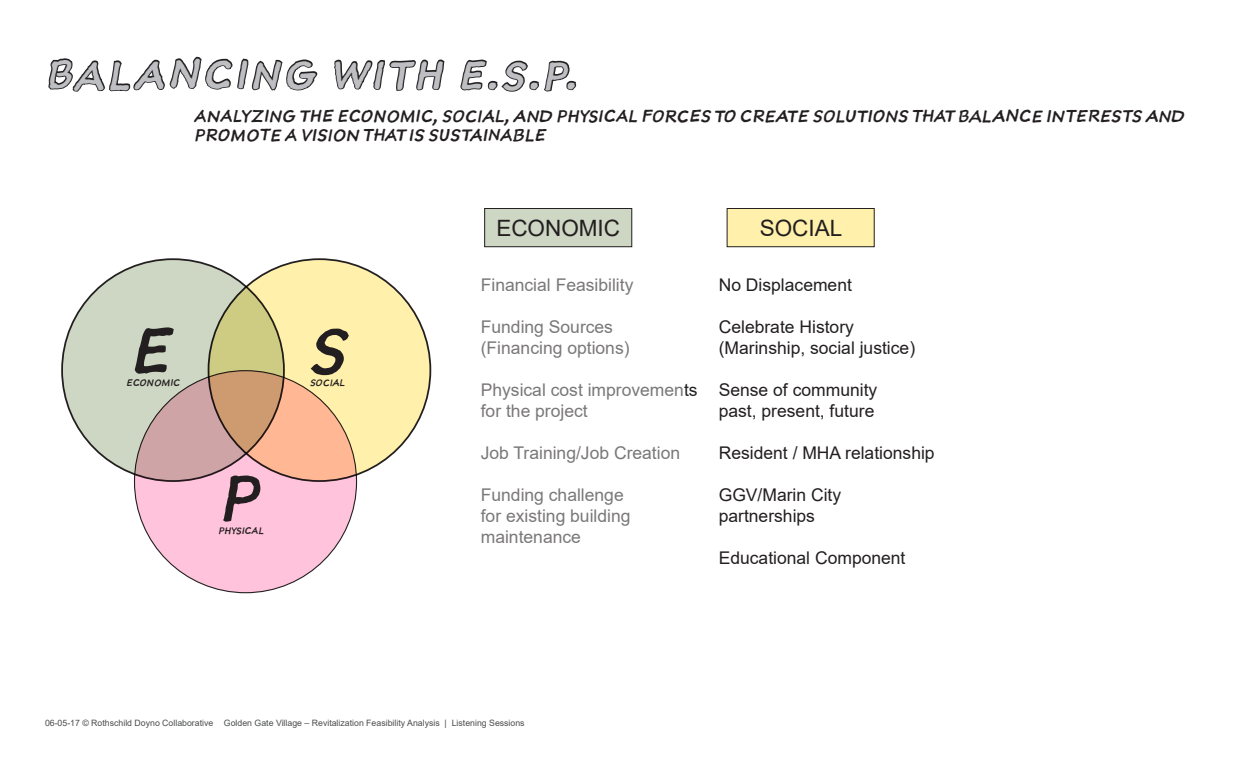
<style>
.page{position:relative;width:1260px;height:765px;background:#fff}
.page>*{position:absolute;margin:0;border:0;box-sizing:border-box;transform-origin:0 0}
.t1{font:italic 61.38px "Sketchnote Text";color:#231f20}
.t2{font:italic 37.5px "Sketchnote Text";color:#bebfc2}
.t3{font:22.5px "Arial";color:#231f20}
.t4{font:17.5px/21px "Arial";color:#231f20}
.t5{font:italic 16.25px/19.5px "Sketchnote Text";color:#231f20}
.t6{font:italic 9.12px "Sketchnote Text";color:#231f20}
.t7{font:8.75px "Arial";color:#4b4c4d}
</style>
<div class="page">
<div style="left:62px;top:259px;width:222px;height:222px;background:#ced7c3;border-radius:50%"></div>
<svg style="left:209px;top:259px;width:221px;height:222px;background:#f1e5a1"></svg>
<svg style="left:48px;top:56px;width:270px;height:36px"></svg>
<svg style="left:334px;top:59px;width:111px;height:32px"></svg>
<svg style="left:460px;top:59px;width:117px;height:33px"></svg>
<svg style="left:134px;top:371px;width:223px;height:222px;background:#eab2b5"></svg>
<div style="left:485px;top:208px;width:147px;height:39px;background:#ced7c3"></div>
<div style="left:485px;top:208px;width:147px;height:39px;border:1px solid #231f20"></div>
<div style="left:727px;top:208px;width:147px;height:39px;background:#fff1ac"></div>
<div style="left:727px;top:208px;width:147px;height:39px;border:1px solid #231f20"></div>
<h2 class="t2" style="left:45px;top:50px;width:541px">BALANCING WITH E.S.P.</h2>
<p class="t5" style="left:194px;top:106px;width:992px">ANALYZING THE ECONOMIC, SOCIAL, AND PHYSICAL FORCES TO CREATE SOLUTIONS THAT BALANCE INTERESTS AND<br>PROMOTE A VISION THAT IS SUSTAINABLE</p>
<h1 class="t1" style="left:128px;top:310px;width:44px">E</h1>
<h1 class="t1" style="left:307px;top:310px;width:39px">S</h1>
<p class="t6" style="left:126px;top:376px;width:55px">ECONOMIC</p>
<p class="t6" style="left:310px;top:376px;width:36px">SOCIAL</p>
<h1 class="t1" style="left:217px;top:457px;width:42px">P</h1>
<p class="t6" style="left:218px;top:525px;width:47px">PHYSICAL</p>
<p class="t3" style="left:496px;top:212px;width:125px">ECONOMIC</p>
<p class="t3" style="left:760px;top:212px;width:84px">SOCIAL</p>
<p class="t4" style="left:481px;top:274px;width:154px">Financial Feasibility</p>
<p class="t4" style="left:481px;top:316px;width:150px">Funding Sources (Financing options)</p>
<p class="t4" style="left:481px;top:379px;width:218px">Physical cost improvements for the project</p>
<p class="t4" style="left:481px;top:442px;width:201px">Job Training/Job Creation</p>
<p class="t4" style="left:481px;top:484px;width:151px">Funding challenge for existing building maintenance</p>
<p class="t4" style="left:719px;top:274px;width:135px">No Displacement</p>
<p class="t4" style="left:719px;top:316px;width:198px">Celebrate History (Marinship, social justice)</p>
<p class="t4" style="left:719px;top:379px;width:160px">Sense of community past, present, future</p>
<p class="t4" style="left:719px;top:442px;width:217px">Resident / MHA relationship</p>
<p class="t4" style="left:719px;top:484px;width:124px">GGV/Marin City partnerships</p>
<p class="t4" style="left:719px;top:547px;width:188px">Educational Component</p>
<p class="t7" style="left:45px;top:717px;width:481px">06-05-17 © Rothschild Doyno Collaborative Golden Gate Village – Revitalization Feasibility Analysis | Listening Sessions</p>
</div>
